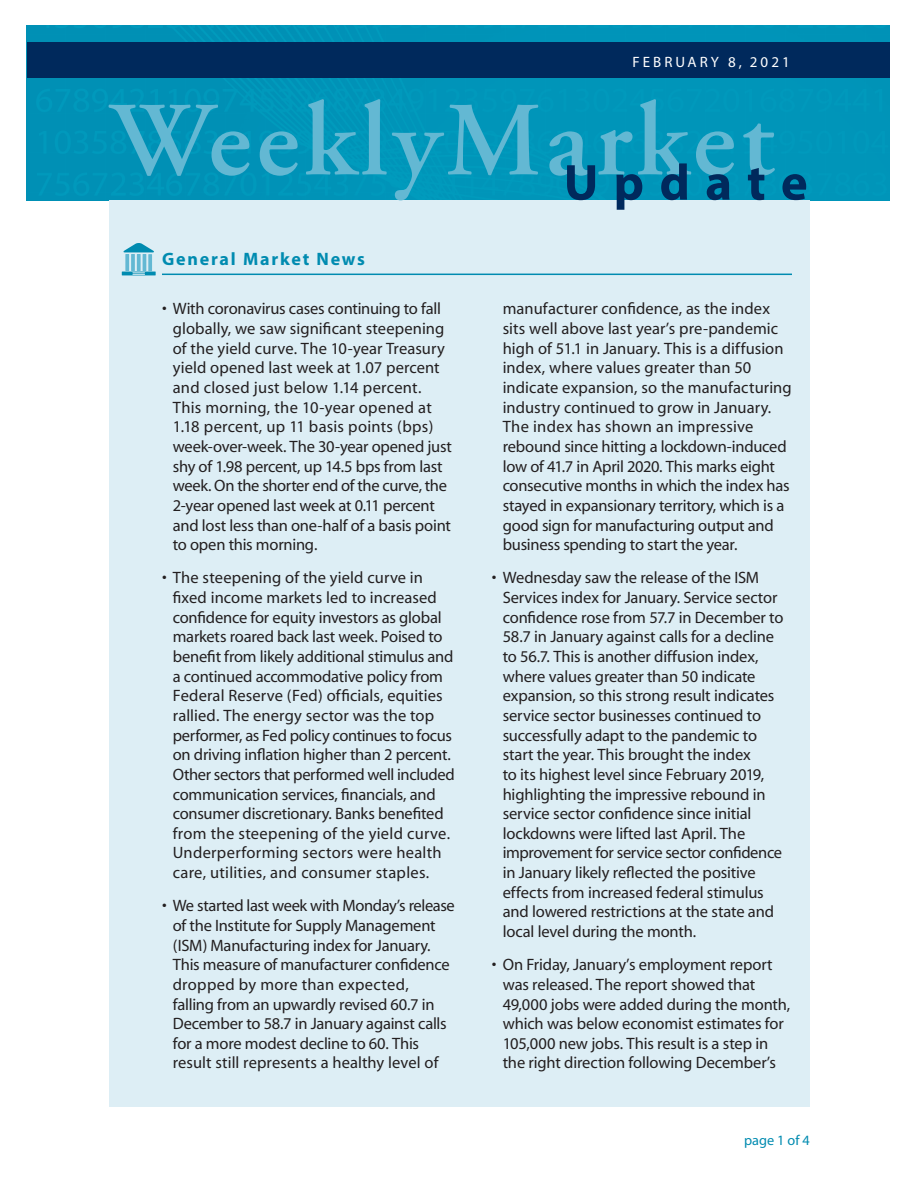
<style>
.page{position:relative;width:918px;height:1188px;background:#fff}
.page>*{position:absolute;margin:0;border:0;box-sizing:border-box;transform-origin:0 0}
.t1{font:600 105px "Adobe Garamond";letter-spacing:.05em;color:#63b8d3}
.t2{font:700 51px "Myriad";letter-spacing:.295em;color:#00295c}
.Headline_A{font:700 18px "Myriad";letter-spacing:.1em;color:#008bb0}
.t3{font:16.5px/19.6px "Myriad";letter-spacing:-.01em;color:#231f20}
.t4{font:15px "Myriad";letter-spacing:.2em;color:#fff}
.t5{font:14.25px "Myriad";color:#008bb0}
</style>
<div class="page">
<div style="left:27px;top:26px;width:863px;height:174px;background:#0095b9"></div>
<div style="left:109px;top:200px;width:701px;height:907px;background:#ddeef5"></div>
<svg style="left:125px;top:254px;width:4px;height:17px"></svg>
<hr style="left:131px;top:254px;width:4px;height:17px;background:#6abbd5">
<hr style="left:143px;top:254px;width:3px;height:17px;background:#63b8d3">
<svg style="left:137px;top:254px;width:4px;height:17px"></svg>
<svg style="left:148px;top:254px;width:4px;height:17px"></svg>
<svg style="left:123px;top:243px;width:31px;height:9px"></svg>
<hr style="left:122px;top:272px;width:34px;height:3px;background:#008bb0">
<svg style="left:123px;top:270px;width:32px;height:6px"></svg>
<hr style="left:162px;top:274px;width:630px;height:1px;background:#008bb0">
<div style="left:27px;top:43px;width:863px;height:35px;background:#00295c"></div>
<p class="t4" style="left:633px;top:54px;width:159px">FEBRUARY 8, 2021</p>
<p class="t1" style="left:111px;top:83px;width:665px">WeeklyMarket</p>
<p class="t2" style="left:564px;top:156px;width:246px">Update</p>
<p class="Headline_A" style="left:162px;top:250px;width:205px">General Market News</p>
<p class="t3" style="left:173px;top:300px;width:281px;text-indent:-11px">• With coronavirus cases continuing to fall globally, we saw significant steepening of the yield curve. The 10-year Treasury yield opened last week at 1.07 percent and closed just below 1.14 percent.<br>This morning, the 10-year opened at 1.18 percent, up 11 basis points (bps) week-over-week. The 30-year opened just shy of 1.98 percent, up 14.5 bps from last week. On the shorter end of the curve, the 2-year opened last week at 0.11 percent and lost less than one-half of a basis point to open this morning.</p>
<p class="t3" style="left:173px;top:569px;width:283px;text-indent:-11px">• The steepening of the yield curve in fixed income markets led to increased confidence for equity investors as global markets roared back last week. Poised to benefit from likely additional stimulus and a continued accommodative policy from Federal Reserve (Fed) officials, equities rallied. The energy sector was the top performer, as Fed policy continues to focus on driving inflation higher than 2 percent.<br>Other sectors that performed well included communication services, financials, and consumer discretionary. Banks benefited from the steepening of the yield curve.<br>Underperforming sectors were health care, utilities, and consumer staples.</p>
<p class="t3" style="left:173px;top:897px;width:284px;text-indent:-11px">• We started last week with Monday’s release of the Institute for Supply Management (ISM) Manufacturing index for January.<br>This measure of manufacturer confidence dropped by more than expected,<br>falling from an upwardly revised 60.7 in December to 58.7 in January against calls for a more modest decline to 60. This result still represents a healthy level of</p>
<p class="t3" style="left:503px;top:300px;width:291px">manufacturer confidence, as the index sits well above last year’s pre-pandemic high of 51.1 in January. This is a diffusion index, where values greater than 50 indicate expansion, so the manufacturing industry continued to grow in January.<br>The index has shown an impressive rebound since hitting a lockdown-induced low of 41.7 in April 2020. This marks eight consecutive months in which the index has stayed in expansionary territory, which is a good sign for manufacturing output and business spending to start the year.</p>
<p class="t3" style="left:503px;top:569px;width:282px;text-indent:-11px">• Wednesday saw the release of the ISM Services index for January. Service sector confidence rose from 57.7 in December to 58.7 in January against calls for a decline to 56.7. This is another diffusion index, where values greater than 50 indicate expansion, so this strong result indicates service sector businesses continued to successfully adapt to the pandemic to start the year. This brought the index<br>to its highest level since February 2019, highlighting the impressive rebound in service sector confidence since initial lockdowns were lifted last April. The improvement for service sector confidence in January likely reflected the positive effects from increased federal stimulus and lowered restrictions at the state and local level during the month.</p>
<p class="t3" style="left:503px;top:956px;width:289px;text-indent:-11px">• On Friday, January’s employment report was released. The report showed that 49,000 jobs were added during the month, which was below economist estimates for 105,000 new jobs. This result is a step in the right direction following December’s</p>
<p class="t5" style="left:744px;top:1133px;width:67px">page 1 of 4</p>
</div>
